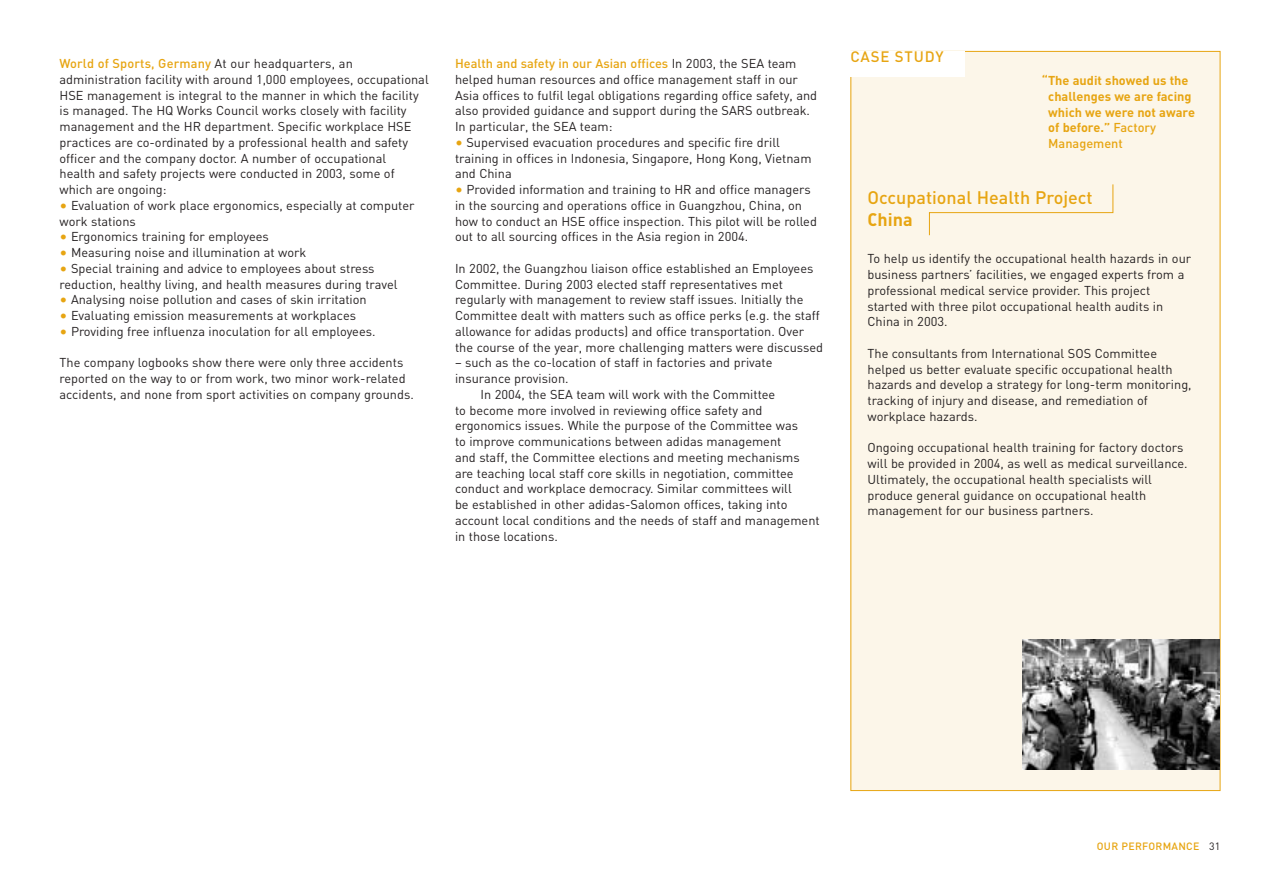
<style>
.page{position:relative;width:1263px;height:893px;background:#fff}
.page>*{position:absolute;margin:0;border:0;box-sizing:border-box;transform-origin:0 0}
.t1{font:500 18px "Adi Haus CE";color:#e7a512}
.t2{font:700 18px "Adi Haus CE";color:#e7a512}
.t3{font:500 15px "Adi Haus CE";letter-spacing:.055em;color:#e7a512}
.t4{font:12.75px/15.8px "Adi Haus CE";color:#231f20}
.t5{font:700 12.75px/15.8px "Adi Haus CE";color:#e7a512}
.t6{font:500 10.5px "Adi Haus CE";letter-spacing:.025em;color:#e7a512}
.s1{font-weight:500;color:#e7a512}
.s2{font-size:15px;color:#e7a512}
.s3{font-weight:500}
.s4{font-weight:400;color:#231f20}
</style>
<div class="page">
<div style="left:851px;top:51px;width:369px;height:739px;background:#fcf6e9"></div>
<div style="left:850px;top:51px;width:115px;height:26px;background:#fff"></div>
<svg style="left:929px;top:184px;width:185px;height:52px"></svg>
<img style="left:1023px;top:640px;width:196px;height:130px">
<p class="t4" style="left:60px;top:55px;width:371px"><span class="s1">World of Sports, Germany</span> At our headquarters, an administration facility with around 1,000 employees, occupational HSE management is integral to the manner in which the facility is managed. The HQ Works Council works closely with facility management and the HR department. Specific workplace HSE practices are co-ordinated by a professional health and safety officer and the company doctor. A number of occupational<br>health and safety projects were conducted in 2003, some of which are ongoing:</p>
<p class="t4" style="left:60px;top:197px;width:356px"><span class="s2">•</span> Evaluation of work place ergonomics, especially at computer work stations</p>
<p class="t4" style="left:60px;top:228px;width:211px"><span class="s2">•</span> Ergonomics training for employees</p>
<p class="t4" style="left:60px;top:244px;width:248px"><span class="s2">•</span> Measuring noise and illumination at work</p>
<p class="t4" style="left:60px;top:260px;width:340px"><span class="s2">•</span> Special training and advice to employees about stress reduction, healthy living, and health measures during travel</p>
<p class="t4" style="left:60px;top:291px;width:309px"><span class="s2">•</span> Analysing noise pollution and cases of skin irritation</p>
<p class="t4" style="left:60px;top:307px;width:298px"><span class="s2">•</span> Evaluating emission measurements at workplaces</p>
<p class="t4" style="left:60px;top:323px;width:318px"><span class="s2">•</span> Providing free influenza inoculation for all employees.</p>
<p class="t4" style="left:60px;top:354px;width:356px">The company logbooks show there were only three accidents reported on the way to or from work, two minor work-related accidents, and none from sport activities on company grounds.</p>
<p class="t4" style="left:455px;top:55px;width:364px"><span class="s1">Health and safety in our Asian offices</span> In 2003, the SEA team helped human resources and office management staff in our Asia offices to fulfil legal obligations regarding office safety, and also provided guidance and support during the SARS outbreak.<br>In particular, the SEA team:</p>
<p class="t4" style="left:455px;top:134px;width:358px"><span class="s2">•</span> Supervised evacuation procedures and specific fire drill training in offices in Indonesia, Singapore, Hong Kong, Vietnam and China</p>
<p class="t4" style="left:455px;top:181px;width:363px"><span class="s2">•</span> Provided information and training to HR and office managers in the sourcing and operations office in Guangzhou, China, on how to conduct an HSE office inspection. This pilot will be rolled out to all sourcing offices in the Asia region in 2004.</p>
<p class="t4" style="left:455px;top:260px;width:370px">In 2002, the Guangzhou liaison office established an Employees Committee. During 2003 elected staff representatives met regularly with management to review staff issues. Initially the Committee dealt with matters such as office perks (e.g. the staff allowance for adidas products) and office transportation. Over the course of the year, more challenging matters were discussed</p>
<p class="t4" style="left:455px;top:354px;width:319px">– such as the co-location of staff in factories and private insurance provision.</p>
<p class="t4" style="left:455px;top:386px;width:366px;text-indent:26px">In 2004, the SEA team will work with the Committee<br>to become more involved in reviewing office safety and ergonomics issues. While the purpose of the Committee was<br>to improve communications between adidas management<br>and staff, the Committee elections and meeting mechanisms are teaching local staff core skills in negotiation, committee conduct and workplace democracy. Similar committees will<br>be established in other adidas-Salomon offices, taking into account local conditions and the needs of staff and management in those locations.</p>
<p class="t3" style="left:850px;top:48px;width:95px">CASE STUDY</p>
<p class="t5" style="left:1048px;top:72px;width:148px;text-indent:-6px">“The audit showed us the challenges we are facing which we were not aware of before.” <span class="s3">Factory<br>Management</span></p>
<h1 class="t1" style="left:867px;top:187px;width:227px">Occupational Health Project</h1>
<h1 class="t2" style="left:867px;top:209px;width:47px">China</h1>
<p class="t4" style="left:867px;top:250px;width:325px">To help us identify the occupational health hazards in our business partners’ facilities, we engaged experts from a professional medical service provider. This project started with three pilot occupational health audits in China in 2003.</p>
<p class="t4" style="left:867px;top:345px;width:326px">The consultants from International SOS Committee helped us better evaluate specific occupational health hazards and develop a strategy for long-term monitoring, tracking of injury and disease, and remediation of workplace hazards.</p>
<p class="t4" style="left:867px;top:439px;width:322px">Ongoing occupational health training for factory doctors will be provided in 2004, as well as medical surveillance.<br>Ultimately, the occupational health specialists will produce general guidance on occupational health management for our business partners.</p>
<p class="t6" style="left:1097px;top:840px;width:125px">OUR PERFORMANCE <span class="s4">31</span></p>
</div>
